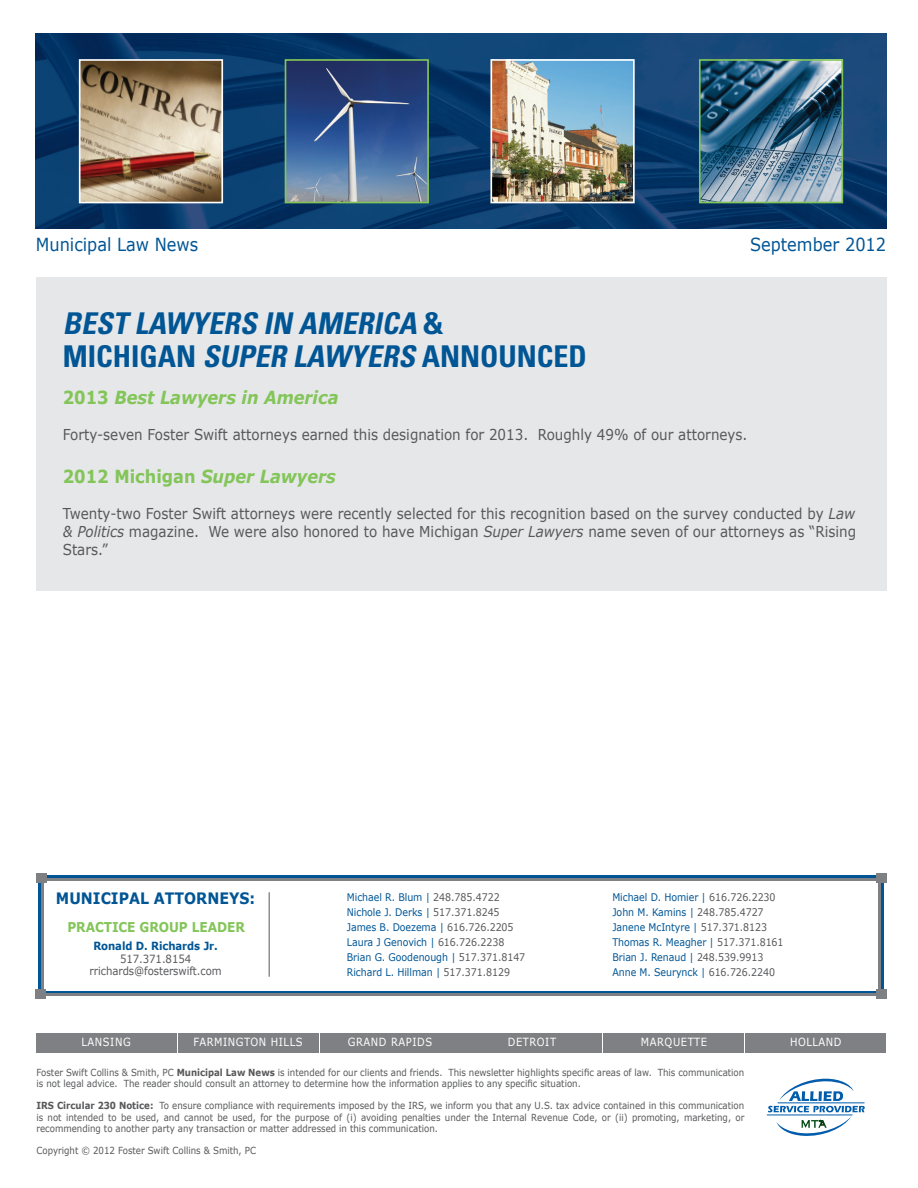
<style>
.page{position:relative;width:918px;height:1188px;background:#fff}
.page>*{position:absolute;margin:0;border:0;box-sizing:border-box;transform-origin:0 0}
.t1{font:italic 700 condensed 30px/33px "Univers LT Std";color:#005595}
.t2{font:18px "Verdana";color:#005595;scale:.9 1}
.t3{font:italic 700 18px "Verdana";color:#83c559;scale:.9 1}
.t4{font:700 18px "Verdana";color:#83c559;scale:.9 1}
.t5{font:700 15.75px "Verdana";color:#005595;scale:.9 1}
.t6{font:15px/18px "Verdana";color:#57585a;text-align:justify;scale:.9 1}
.t7{font:700 13.5px "Verdana";letter-spacing:-.005em;color:#83c559;scale:.9 1}
.t8{font:11.25px "Verdana";letter-spacing:.055em;color:#fff;scale:.88 1}
.t9{font:11.25px "Verdana";letter-spacing:-.005em;color:#57585a;scale:.9 1}
.t10{font:700 11.25px "Verdana";letter-spacing:-.005em;color:#005595;scale:.9 1}
.t11{font:10.5px "Verdana";letter-spacing:-.005em;color:#005595;scale:.9 1}
.t12{font:9.75px/11.2px "Verdana";color:#57585a;scale:.88 1}
.s1{font-style:normal}
.s2{font-style:italic}
.s3{color:#57585a}
.s4{font-weight:700}
</style>
<div class="page">
<img style="left:36px;top:34px;width:851px;height:195px">
<div style="left:178px;top:1033px;width:140px;height:19px;background:#7e8083"></div>
<div style="left:462px;top:1033px;width:140px;height:19px;background:#7e8083"></div>
<div style="left:746px;top:1033px;width:140px;height:19px;background:#7e8083"></div>
<div style="left:320px;top:1033px;width:140px;height:19px;background:#7e8083"></div>
<div style="left:604px;top:1033px;width:140px;height:19px;background:#7e8083"></div>
<div style="left:36px;top:1033px;width:140px;height:19px;background:#7e8083"></div>
<img style="left:82px;top:62px;width:138px;height:138px">
<div style="left:79px;top:59px;width:144px;height:144px;border:2px solid #fff"></div>
<img style="left:288px;top:62px;width:138px;height:138px">
<div style="left:285px;top:59px;width:144px;height:144px;border:2px solid #83c559"></div>
<img style="left:493px;top:62px;width:139px;height:138px">
<div style="left:490px;top:59px;width:145px;height:144px;border:2px solid #fff"></div>
<img style="left:702px;top:62px;width:138px;height:138px">
<div style="left:699px;top:59px;width:144px;height:144px;border:2px solid #83c559"></div>
<hr style="left:767px;top:1115px;width:85px;height:1px;background:#015dab">
<svg style="left:768px;top:1078px;width:97px;height:58px"></svg>
<hr style="left:269px;top:892px;width:1px;height:85px;background:#57585a">
<hr style="left:881px;top:877px;width:3px;height:117px;background:#005595">
<hr style="left:878px;top:877px;width:3px;height:117px;background:#7e8083">
<hr style="left:41px;top:875px;width:843px;height:3px;background:#005595">
<hr style="left:41px;top:878px;width:843px;height:3px;background:#7e8083">
<hr style="left:43px;top:991px;width:841px;height:2px;background:#005595">
<hr style="left:43px;top:994px;width:841px;height:2px;background:#7e8083">
<hr style="left:38px;top:875px;width:3px;height:121px;background:#005595">
<hr style="left:41px;top:875px;width:3px;height:121px;background:#7e8083">
<div style="left:876px;top:873px;width:10px;height:10px;background:#7e8083"></div>
<div style="left:876px;top:989px;width:10px;height:9px;background:#7e8083"></div>
<div style="left:36px;top:989px;width:10px;height:9px;background:#7e8083"></div>
<div style="left:36px;top:873px;width:10px;height:10px;background:#7e8083"></div>
<div style="left:36px;top:277px;width:850px;height:313px;background:#e6e7e9"></div>
<p class="t2" style="left:36px;top:232px;width:182px">Municipal Law News</p>
<p class="t2" style="left:750px;top:232px;width:153px">September 2012</p>
<p class="t1" style="left:63px;top:307px;width:525px">BEST LAWYERS IN AMERICA <span class="s1">&amp;<br>MICHIGAN</span> SUPER LAWYERS <span class="s1">ANNOUNCED</span></p>
<p class="t3" style="left:63px;top:385px;width:308px"><span class="s1">2013</span> Best Lawyers in America</p>
<p class="t6" style="left:63px;top:426px;width:762px">Forty-seven Foster Swift attorneys earned this designation for 2013. Roughly 49% of our attorneys.</p>
<p class="t4" style="left:63px;top:464px;width:305px">2012 Michigan <span class="s2">Super Lawyers</span></p>
<p class="t6" style="left:63px;top:505px;width:883px">Twenty-two Foster Swift attorneys were recently selected for this recognition based on the survey conducted by <span class="s2">Law &amp; Politics</span> magazine. We were also honored to have Michigan <span class="s2">Super Lawyers</span> name seven of our attorneys as “Rising Stars.”</p>
<p class="t5" style="left:56px;top:887px;width:223px">MUNICIPAL ATTORNEYS:</p>
<p class="t10" style="left:93px;top:938px;width:140px">Ronald D. Richards Jr.</p>
<p class="t9" style="left:120px;top:951px;width:81px">517.371.8154</p>
<p class="t9" style="left:90px;top:964px;width:148px">rrichards@fosterswift.com</p>
<p class="t7" style="left:67px;top:918px;width:199px">PRACTICE GROUP LEADER</p>
<p class="t11" style="left:347px;top:890px;width:171px">Michael R. Blum | <span class="s3">248.785.4722</span></p>
<p class="t11" style="left:347px;top:905px;width:171px">Nichole J. Derks | <span class="s3">517.371.8245</span></p>
<p class="t11" style="left:347px;top:920px;width:187px">James B. Doezema | <span class="s3">616.726.2205</span></p>
<p class="t11" style="left:347px;top:935px;width:177px">Laura J Genovich | <span class="s3">616.726.2238</span></p>
<p class="t11" style="left:347px;top:950px;width:200px">Brian G. Goodenough | <span class="s3">517.371.8147</span></p>
<p class="t11" style="left:347px;top:965px;width:183px">Richard L. Hillman | <span class="s3">517.371.8129</span></p>
<p class="t11" style="left:612px;top:890px;width:183px">Michael D. Homier | <span class="s3">616.726.2230</span></p>
<p class="t11" style="left:612px;top:905px;width:170px">John M. Kamins | <span class="s3">248.785.4727</span></p>
<p class="t11" style="left:612px;top:920px;width:174px">Janene McIntyre | <span class="s3">517.371.8123</span></p>
<p class="t11" style="left:612px;top:935px;width:192px">Thomas R. Meagher | <span class="s3">517.371.8161</span></p>
<p class="t11" style="left:612px;top:950px;width:169px">Brian J. Renaud | <span class="s3">248.539.9913</span></p>
<p class="t11" style="left:612px;top:965px;width:182px">Anne M. Seurynck | <span class="s3">616.726.2240</span></p>
<p class="t8" style="left:82px;top:1034px;width:57px">LANSING</p>
<p class="t8" style="left:194px;top:1034px;width:125px">FARMINGTON HILLS</p>
<p class="t8" style="left:348px;top:1034px;width:97px">GRAND RAPIDS</p>
<p class="t8" style="left:508px;top:1034px;width:56px">DETROIT</p>
<p class="t8" style="left:641px;top:1034px;width:77px">MARQUETTE</p>
<p class="t8" style="left:790px;top:1034px;width:60px">HOLLAND</p>
<p class="t12" style="left:36px;top:1066px;width:806px">Foster Swift Collins &amp; Smith, PC <span class="s4">Municipal Law News</span> is intended for our clients and friends. This newsletter highlights specific areas of law. This communication is not legal advice. The reader should consult an attorney to determine how the information applies to any specific situation.</p>
<p class="t12" style="left:36px;top:1100px;width:806px;text-align:justify"><span class="s4">IRS Circular 230 Notice:</span> To ensure compliance with requirements imposed by the IRS, we inform you that any U.S. tax advice contained in this communication is not intended to be used, and cannot be used, for the purpose of (i) avoiding penalties under the Internal Revenue Code, or (ii) promoting, marketing, or recommending to another party any transaction or matter addressed in this communication.</p>
<p class="t12" style="left:36px;top:1145px;width:251px">Copyright © 2012 Foster Swift Collins &amp; Smith, PC</p>
</div>
